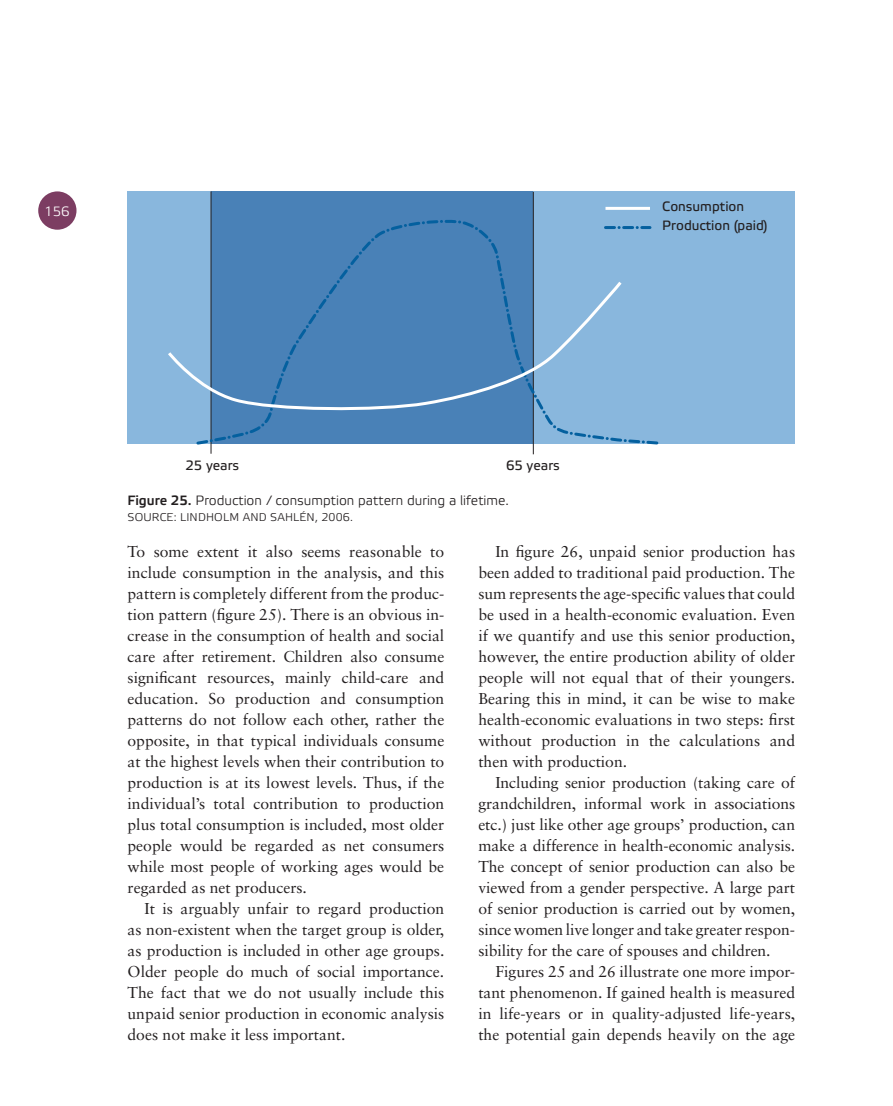
<style>
.page{position:relative;width:893px;height:1106px;background:#fff}
.page>*{position:absolute;margin:0;border:0;box-sizing:border-box;transform-origin:0 0}
.t1{font:15.75px/21px "Sabon LT";color:#231f20;text-align:justify}
.t2{font:13.5px "Etelka Light Pro";color:#231f20}
.t3{font:13.5px/19.5px "Etelka Text Pro";color:#231f20}
.t4{font:13.5px "Etelka Light Pro";color:#fff}
.t5{font:11.25px "Etelka Light Pro";letter-spacing:.015em;color:#231f20}
.s1{font-family:"Etelka Medium Pro"}
</style>
<div class="page">
<div style="left:38px;top:191px;width:38px;height:39px;background:#7c3d62;border-radius:50%"></div>
<div style="left:128px;top:192px;width:83px;height:252px;background:#89b7dd"></div>
<div style="left:211px;top:192px;width:322px;height:252px;background:#4981b7"></div>
<div style="left:533px;top:192px;width:262px;height:252px;background:#89b7dd"></div>
<hr style="left:211px;top:191px;width:1px;height:263px;background:#231f20">
<hr style="left:533px;top:192px;width:1px;height:262px;background:#231f20">
<hr style="left:605px;top:207px;width:45px;height:3px;background:#fff">
<svg style="left:196px;top:218px;width:463px;height:228px"></svg>
<svg style="left:168px;top:280px;width:455px;height:134px"></svg>
<p class="t4" style="left:44px;top:204px;width:27px">156</p>
<p class="t3" style="left:662px;top:197px;width:107px">Consumption<br>Production (paid)</p>
<p class="t3" style="left:185px;top:456px;width:55px">25 years</p>
<p class="t3" style="left:506px;top:456px;width:55px">65 years</p>
<p class="t2" style="left:128px;top:493px;width:383px"><span class="s1">Figure 25.</span> Production / consumption pattern during a lifetime.</p>
<p class="t5" style="left:128px;top:511px;width:16px">Source</p>
<p class="t5" style="left:174px;top:511px;width:21px">: Lindholm</p>
<p class="t5" style="left:243px;top:511px;width:9px">and</p>
<p class="t5" style="left:270px;top:511px;width:16px">Sahl</p>
<p class="t5" style="left:300px;top:511px;width:55px">én, 2006.</p>
<p class="t1" style="left:128px;top:540px;width:318px">To some extent it also seems reasonable to include consumption in the analysis, and this pattern is completely different from the produc&shy;tion pattern (figure 25). There is an obvious in&shy;crease in the consumption of health and social care after retirement. Children also consume significant resources, mainly child-care and education. So production and consumption patterns do not follow each other, rather the opposite, in that typical individuals consume at the highest levels when their contribution to production is at its lowest levels. Thus, if the individual’s total contribution to production plus total consumption is included, most older people would be regarded as net consumers while most people of working ages would be regarded as net producers.</p>
<p class="t1" style="left:128px;top:897px;width:318px;text-indent:17px">It is arguably unfair to regard production as non-existent when the target group is older, as production is included in other age groups.<br>Older people do much of social importance.<br>The fact that we do not usually include this unpaid senior production in economic analysis does not make it less important.</p>
<p class="t1" style="left:478px;top:540px;width:318px;text-indent:17px">In figure 26, unpaid senior production has been added to traditional paid production. The sum represents the age-specific values that could be used in a health-economic evaluation. Even if we quantify and use this senior production, however, the entire production ability of older people will not equal that of their youngers.<br>Bearing this in mind, it can be wise to make health-economic evaluations in two steps: first without production in the calculations and then with production.</p>
<p class="t1" style="left:478px;top:771px;width:318px;text-indent:17px">Including senior production (taking care of grandchildren, informal work in associations etc.) just like other age groups’ production, can make a difference in health-economic analysis.<br>The concept of senior production can also be viewed from a gender perspective. A large part of senior production is carried out by women, since women live longer and take greater respon&shy;sibility for the care of spouses and children.</p>
<p class="t1" style="left:478px;top:960px;width:318px;text-indent:17px">Figures 25 and 26 illustrate one more impor&shy;tant phenomenon. If gained health is measured in life-years or in quality-adjusted life-years, the potential gain depends heavily on the age</p>
</div>
